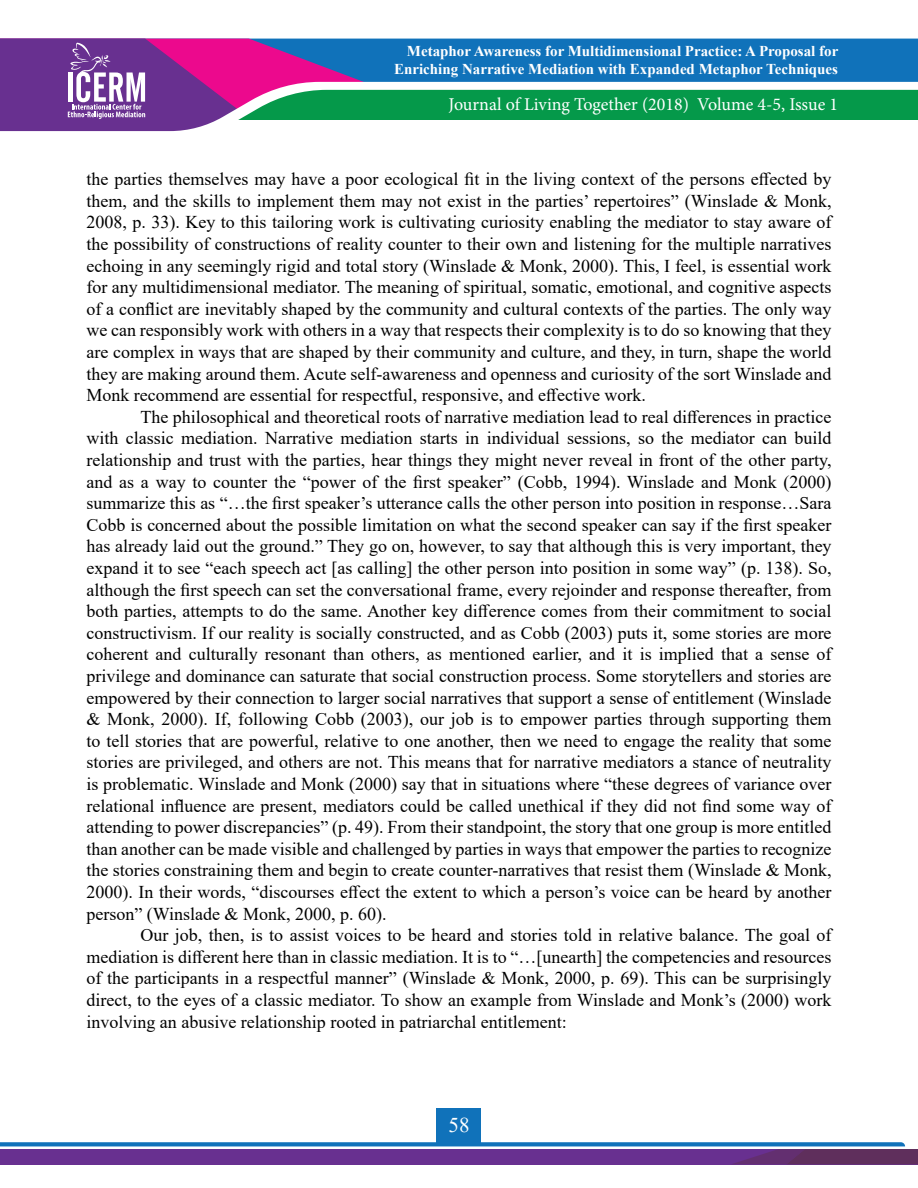
<style>
.page{position:relative;width:918px;height:1188px;background:#fff}
.page>*{position:absolute;margin:0;border:0;box-sizing:border-box;transform-origin:0 0}
.t1{font:21px "Times New Roman";color:#fff}
.t2{font:18px/21.6px "Times New Roman";color:#000;text-align:justify}
.t3{font:18px "Minion Pro";letter-spacing:-.005em;color:#fff}
.t4{font:700 15px/18px "Times New Roman";color:#fff;text-align:right}
</style>
<div class="page">
<div style="left:379px;top:39px;width:539px;height:43px;background:#1072ba"></div>
<div style="left:379px;top:89px;width:539px;height:31px;background:#05994a"></div>
<svg style="left:0;top:39px;width:379px;height:93px;background:#88589e"></svg>
<div style="left:437px;top:1108px;width:44px;height:37px;background:#1072ba"></div>
<svg style="left:0;top:1142px;width:918px;height:22px;background:#6956a0"></svg>
<p class="t4" style="left:394px;top:41px;width:446px">Metaphor Awareness for Multidimensional Practice: A Proposal for<br>Enriching Narrative Mediation with Expanded Metaphor Techniques</p>
<p class="t3" style="left:448px;top:92px;width:391px">Journal of Living Together (2018) Volume 4-5, Issue 1</p>
<p class="t2" style="left:86px;top:168px;width:747px">the parties themselves may have a poor ecological fit in the living context of the persons effected by them, and the skills to implement them may not exist in the parties’ repertoires” (Winslade &amp; Monk, 2008, p. 33). Key to this tailoring work is cultivating curiosity enabling the mediator to stay aware of the possibility of constructions of reality counter to their own and listening for the multiple narratives echoing in any seemingly rigid and total story (Winslade &amp; Monk, 2000). This, I feel, is essential work for any multidimensional mediator. The meaning of spiritual, somatic, emotional, and cognitive aspects of a conflict are inevitably shaped by the community and cultural contexts of the parties. The only way we can responsibly work with others in a way that respects their complexity is to do so knowing that they are complex in ways that are shaped by their community and culture, and they, in turn, shape the world they are making around them. Acute self-awareness and openness and curiosity of the sort Winslade and Monk recommend are essential for respectful, responsive, and effective work.</p>
<p class="t2" style="left:86px;top:405px;width:747px;text-indent:54px">The philosophical and theoretical roots of narrative mediation lead to real differences in practice with classic mediation. Narrative mediation starts in individual sessions, so the mediator can build relationship and trust with the parties, hear things they might never reveal in front of the other party, and as a way to counter the “power of the first speaker” (Cobb, 1994). Winslade and Monk (2000) summarize this as “…the first speaker’s utterance calls the other person into position in response…Sara Cobb is concerned about the possible limitation on what the second speaker can say if the first speaker has already laid out the ground.” They go on, however, to say that although this is very important, they expand it to see “each speech act [as calling] the other person into position in some way” (p. 138). So, although the first speech can set the conversational frame, every rejoinder and response thereafter, from both parties, attempts to do the same. Another key difference comes from their commitment to social constructivism. If our reality is socially constructed, and as Cobb (2003) puts it, some stories are more coherent and culturally resonant than others, as mentioned earlier, and it is implied that a sense of privilege and dominance can saturate that social construction process. Some storytellers and stories are empowered by their connection to larger social narratives that support a sense of entitlement (Winslade &amp; Monk, 2000). If, following Cobb (2003), our job is to empower parties through supporting them to tell stories that are powerful, relative to one another, then we need to engage the reality that some stories are privileged, and others are not. This means that for narrative mediators a stance of neutrality is problematic. Winslade and Monk (2000) say that in situations where “these degrees of variance over relational influence are present, mediators could be called unethical if they did not find some way of attending to power discrepancies” (p. 49). From their standpoint, the story that one group is more entitled than another can be made visible and challenged by parties in ways that empower the parties to recognize the stories constraining them and begin to create counter-narratives that resist them (Winslade &amp; Monk, 2000). In their words, “discourses effect the extent to which a person’s voice can be heard by another person” (Winslade &amp; Monk, 2000, p. 60).</p>
<p class="t2" style="left:86px;top:924px;width:747px;text-indent:54px">Our job, then, is to assist voices to be heard and stories told in relative balance. The goal of mediation is different here than in classic mediation. It is to “…[unearth] the competencies and resources of the participants in a respectful manner” (Winslade &amp; Monk, 2000, p. 69). This can be surprisingly direct, to the eyes of a classic mediator. To show an example from Winslade and Monk’s (2000) work involving an abusive relationship rooted in patriarchal entitlement:</p>
<p class="t1" style="left:448px;top:1110px;width:22px">58</p>
</div>
